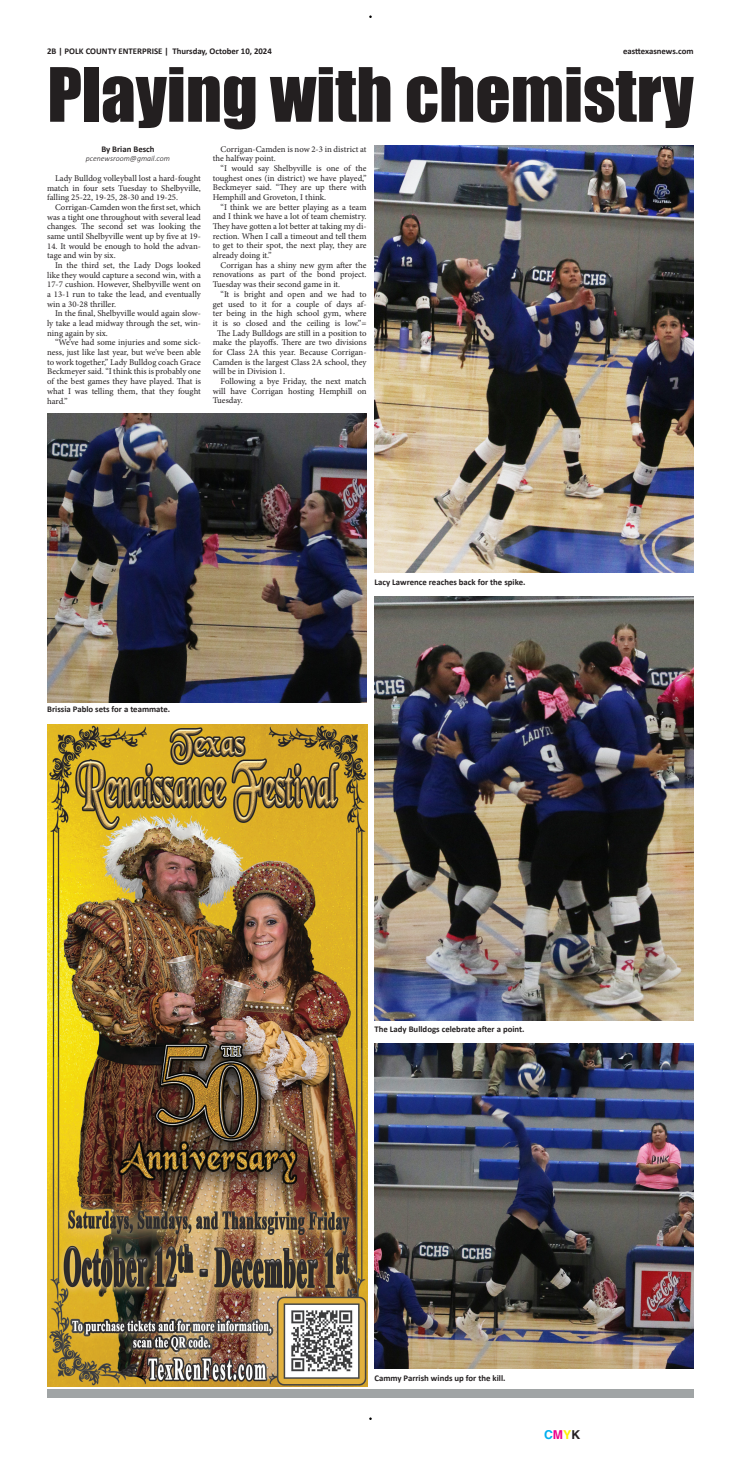
<style>
.page{position:relative;width:741px;height:1465px;background:#fff}
.page>*{position:absolute;margin:0;border:0;box-sizing:border-box;transform-origin:0 0}
.t1{font:69.12px "Impact";color:#231f20}
.t2{font:700 12.25px "Helvetica";color:#00aeef}
.t3{font:8.75px/9.7px "Minion Pro";color:#231f20;text-align:justify}
.t4{font:700 8.75px "Calibri";color:#231f20}
.t5{font:italic 300 7.88px "Calibri";color:#231f20}
.s1{color:#ed028c}
.s2{color:#fff101}
.s3{color:#231f20}
</style>
<div class="page">
<img style="left:47px;top:724px;width:320px;height:662px">
<img style="left:374px;top:145px;width:319px;height:427px">
<img style="left:47px;top:414px;width:319px;height:289px">
<img style="left:374px;top:597px;width:319px;height:424px">
<img style="left:374px;top:1043px;width:319px;height:325px">
<p class="t4" style="left:47px;top:45px;width:226px">2B | POLK COUNTY ENTERPRISE | Thursday, October 10, 2024</p>
<p class="t4" style="left:622px;top:45px;width:72px">easttexasnews.com</p>
<p class="t1" style="left:47px;top:41px;width:647px">Playing with chemistry</p>
<p class="t4" style="left:101px;top:143px;width:55px">By Brian Besch</p>
<p class="t5" style="left:86px;top:154px;width:85px">pcenewsroom@gmail.com</p>
<p class="t3" style="left:47px;top:173px;width:155px;text-indent:8px">Lady Bulldog volleyball lost a hard-fought match in four sets Tuesday to Shelbyville, falling 25-22, 19-25, 28-30 and 19-25.</p>
<p class="t3" style="left:47px;top:202px;width:155px;text-indent:8px">Corrigan-Camden won the first set, which was a tight one throughout with several lead changes. The second set was looking the same until Shelbyville went up by five at 19-</p>
<p class="t3" style="left:47px;top:241px;width:155px">14. It would be enough to hold the advan&shy;tage and win by six.</p>
<p class="t3" style="left:47px;top:260px;width:155px;text-indent:8px">In the third set, the Lady Dogs looked like they would capture a second win, with a 17-7 cushion. However, Shelbyville went on a 13-1 run to take the lead, and eventually win a 30-28 thriller.</p>
<p class="t3" style="left:47px;top:309px;width:155px;text-indent:8px">In the final, Shelbyville would again slow&shy;ly take a lead midway through the set, win&shy;ning again by six.</p>
<p class="t3" style="left:47px;top:338px;width:155px;text-indent:8px">“We’ve had some injuries and some sick&shy;ness, just like last year, but we’ve been able to work together,” Lady Bulldog coach Grace Beckmeyer said. “I think this is probably one of the best games they have played. That is what I was telling them, that they fought hard.”</p>
<p class="t3" style="left:213px;top:144px;width:155px;text-indent:8px">Corrigan-Camden is now 2-3 in district at the halfway point.</p>
<p class="t3" style="left:213px;top:163px;width:155px;text-indent:8px">“I would say Shelbyville is one of the toughest ones (in district) we have played,” Beckmeyer said. “They are up there with Hemphill and Groveton, I think.</p>
<p class="t3" style="left:213px;top:202px;width:155px;text-indent:8px">“I think we are better playing as a team and I think we have a lot of team chemistry.<br>They have gotten a lot better at taking my di&shy;rection. When I call a timeout and tell them to get to their spot, the next play, they are already doing it.”</p>
<p class="t3" style="left:213px;top:260px;width:155px;text-indent:8px">Corrigan has a shiny new gym after the renovations as part of the bond project.<br>Tuesday was their second game in it.</p>
<p class="t3" style="left:220px;top:289px;width:147px">“It is bright and open and we had to</p>
<p class="t3" style="left:213px;top:299px;width:155px">get used to it for a couple of days af-</p>
<p class="t3" style="left:213px;top:309px;width:155px">ter being in the high school gym, where</p>
<p class="t3" style="left:213px;top:318px;width:155px">it is so closed and the ceiling is low.”=</p>
<p class="t3" style="left:217px;top:328px;width:151px">The Lady Bulldogs are still in a position to</p>
<p class="t3" style="left:213px;top:338px;width:155px">make the playoffs. There are two divisions</p>
<p class="t3" style="left:213px;top:347px;width:155px">for Class 2A this year. Because Corrigan-</p>
<p class="t3" style="left:213px;top:357px;width:155px">Camden is the largest Class 2A school, they</p>
<p class="t3" style="left:213px;top:367px;width:74px">will be in Division 1.</p>
<p class="t3" style="left:213px;top:376px;width:155px;text-indent:8px">Following a bye Friday, the next match will have Corrigan hosting Hemphill on Tuesday.</p>
<p class="t4" style="left:47px;top:704px;width:124px">Brissia Pablo sets for a teammate.</p>
<p class="t4" style="left:374px;top:576px;width:152px">Lacy Lawrence reaches back for the spike.</p>
<p class="t4" style="left:374px;top:1023px;width:151px">The Lady Bulldogs celebrate after a point.</p>
<p class="t4" style="left:374px;top:1373px;width:132px">Cammy Parrish winds up for the kill.</p>
<h2 class="t2" style="left:544px;top:1425px;width:38px">C<span class="s1">M</span><span class="s2">Y</span><span class="s3">K</span></h2>
</div>
